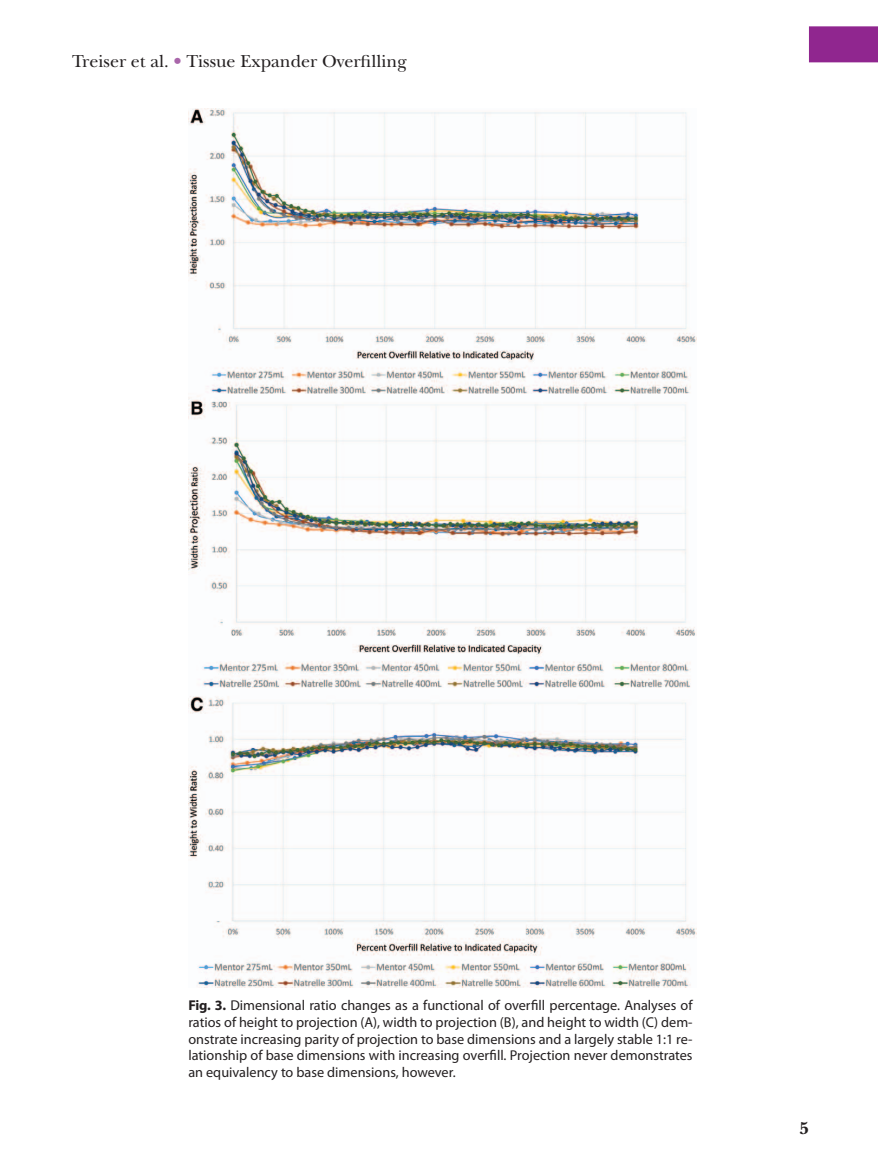
<style>
.page{position:relative;width:878px;height:1175px;background:#fff}
.page>*{position:absolute;margin:0;border:0;box-sizing:border-box;transform-origin:0 0}
.t1{font:18px "New Baskerville";color:#231f20}
.t2{font:700 18px "New Baskerville";color:#231f20}
.t3{font:14.25px/16.5px "Myriad Pro";color:#231f20;text-align:justify}
.s1{color:#a966aa}
.s2{font-weight:700}
</style>
<div class="page">
<div style="left:808px;top:26px;width:70px;height:36px;background:#90268f"></div>
<img style="left:188px;top:108px;width:508px;height:879px">
<p class="t1" style="left:72px;top:51px;width:336px">Treiser et al. <span class="s1">•</span> Tissue Expander Overfilling</p>
<p class="t3" style="left:188px;top:997px;width:506px"><span class="s2">Fig. 3.</span> Dimensional ratio changes as a functional of overfill percentage. Analyses of ratios of height to projection (A), width to projection (B), and height to width (C) dem&shy;onstrate increasing parity of projection to base dimensions and a largely stable 1:1 re&shy;lationship of base dimensions with increasing overfill. Projection never demonstrates an equivalency to base dimensions, however.</p>
<p class="t2" style="left:799px;top:1118px;width:11px">5</p>
</div>
